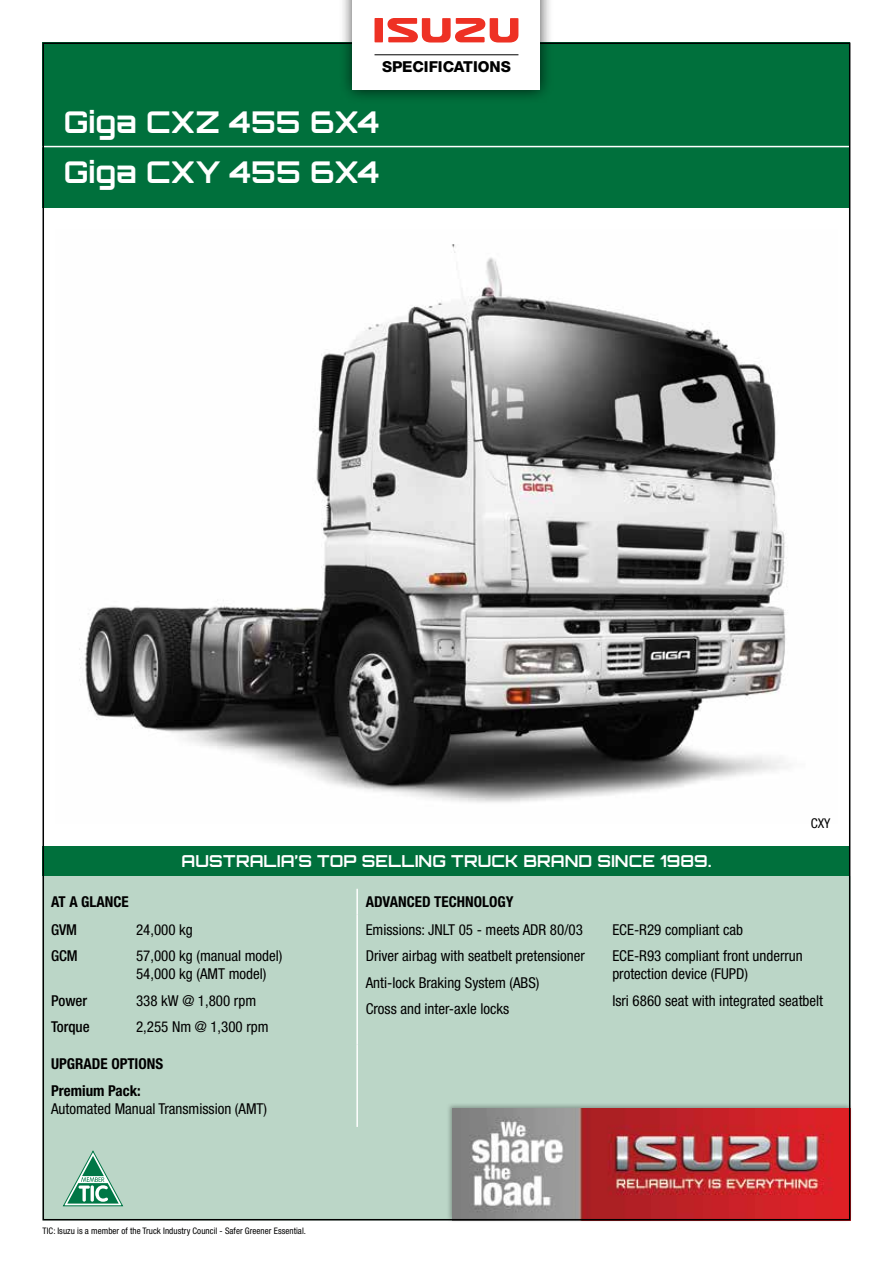
<style>
.page{position:relative;width:893px;height:1263px;background:#fff}
.page>*{position:absolute;margin:0;border:0;box-sizing:border-box;transform-origin:0 0}
.t1{font:700 30px/49.5px "Orbitron";color:#fff}
.t2{font:700 16.5px "Orbitron";letter-spacing:.005em;color:#fff}
.t3{font:800 15.15px "Helvetica Neue";color:#000}
.t4{font:condensed 15px/26.5px "Helvetica Neue";color:#000}
.t5{font:700 condensed 15px/26.5px "Helvetica Neue";color:#000}
.t6{font:500 condensed 15px/26.5px "Helvetica Neue";color:#000}
.t7{font:condensed 13.5px "Helvetica Neue";color:#000}
.t8{font:condensed 9px "Helvetica Neue";letter-spacing:.005em;color:#000}
</style>
<div class="page">
<div style="left:43px;top:846px;width:807px;height:30px;background:#00703c"></div>
<div style="left:46px;top:876px;width:801px;height:341px;background:#bbd6c7"></div>
<hr style="left:356px;top:889px;width:2px;height:25px;background:#fff">
<hr style="left:356px;top:914px;width:2px;height:131px;background:#fff">
<hr style="left:356px;top:1045px;width:2px;height:82px;background:#fff">
<img style="left:79px;top:244px;width:709px;height:559px">
<div style="left:446px;top:1102px;width:407px;height:121px;background:#000;opacity:.3"></div>
<img style="left:453px;top:1109px;width:394px;height:108px">
<div style="left:43px;top:43px;width:807px;height:165px;background:#00703c"></div>
<hr style="left:43px;top:146px;width:807px;height:1px;background:#fff">
<svg style="left:62px;top:1150px;width:62px;height:56px;background:#8fc1aa"></svg>
<div style="left:339px;top:0;width:215px;height:104px;background:#000;opacity:.75"></div>
<div style="left:353px;top:0;width:187px;height:89px;background:#fff"></div>
<svg style="left:374px;top:18px;width:144px;height:25px"></svg>
<hr style="left:374px;top:54px;width:144px;height:1px;background:#000">
<p class="t3" style="left:382px;top:57px;width:130px">SPECIFICATIONS</p>
<h1 class="t1" style="left:64px;top:97px;width:317px">Giga CXZ 455 6X4<br>Giga CXY 455 6X4</h1>
<p class="t2" style="left:182px;top:851px;width:531px">AUSTRALIA’S TOP SELLING TRUCK BRAND SINCE 1989.</p>
<p class="t7" style="left:811px;top:815px;width:21px">CXY</p>
<p class="t5" style="left:51px;top:888px;width:79px">AT A GLANCE</p>
<p class="t5" style="left:366px;top:888px;width:149px">ADVANCED TECHNOLOGY</p>
<p class="t6" style="left:51px;top:916px;width:28px">GVM<br>GCM</p>
<p class="t6" style="left:51px;top:987px;width:40px">Power<br>Torque</p>
<p class="t4" style="left:366px;top:916px;width:221px">Emissions: JNLT 05 - meets ADR 80/03<br>Driver airbag with seatbelt pretensioner Anti-lock Braking System (ABS)<br>Cross and inter-axle locks</p>
<p class="t4" style="left:612px;top:916px;width:192px">ECE-R29 compliant cab<br>ECE-R93 compliant front underrun</p>
<p class="t4" style="left:136px;top:916px;width:148px">24,000 kg<br>57,000 kg (manual model)</p>
<p class="t4" style="left:136px;top:960px;width:134px">54,000 kg (AMT model)<br>338 kW @ 1,800 rpm<br>2,255 Nm @ 1,300 rpm</p>
<p class="t4" style="left:612px;top:960px;width:212px">protection device (FUPD)<br>Isri 6860 seat with integrated seatbelt</p>
<p class="t5" style="left:51px;top:1050px;width:114px">UPGRADE OPTIONS<br>Premium Pack:</p>
<p class="t4" style="left:51px;top:1095px;width:218px">Automated Manual Transmission (AMT)</p>
<p class="t8" style="left:43px;top:1225px;width:265px">TIC: Isuzu is a member of the Truck Industry Council - Safer Greener Essential.</p>
</div>
